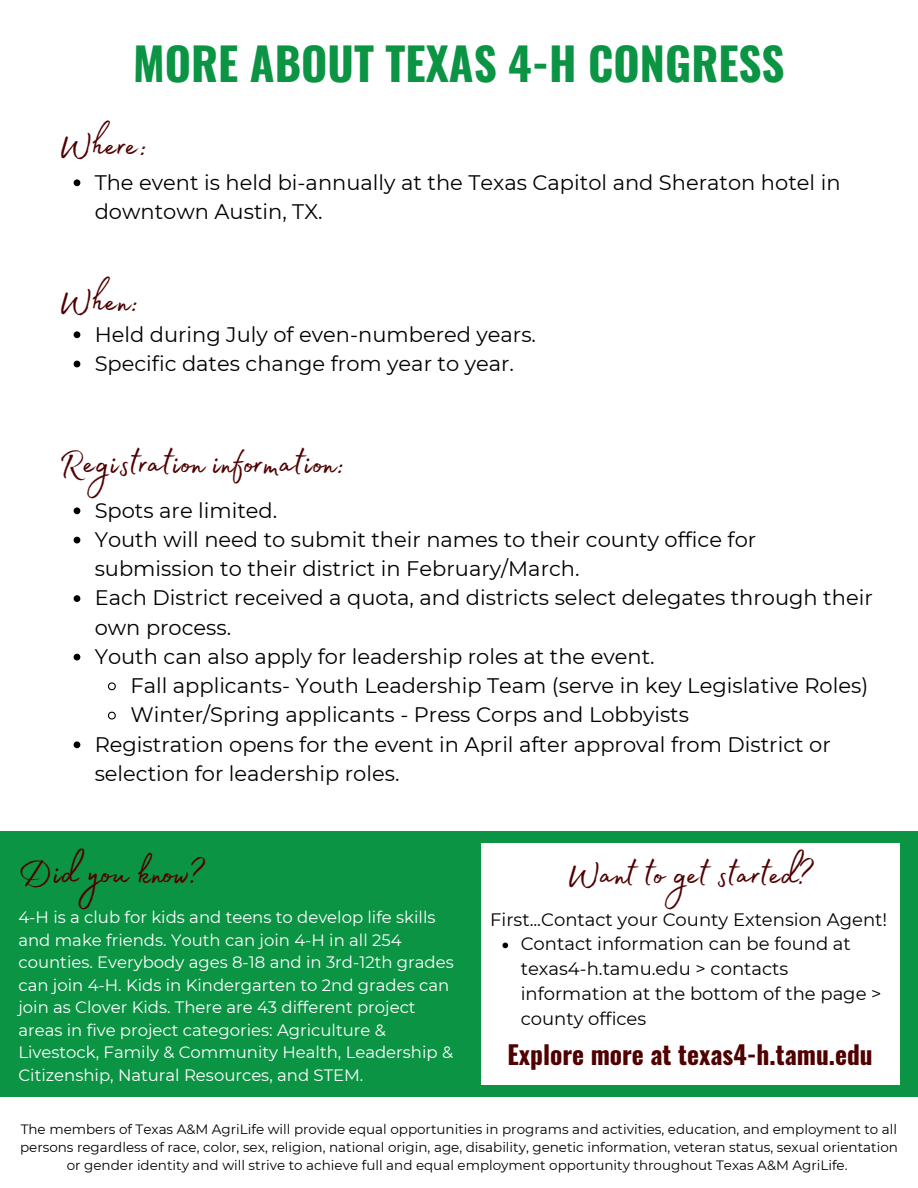
<style>
.page{position:relative;width:918px;height:1188px;background:#fff}
.page>*{position:absolute;margin:0;border:0;box-sizing:border-box;transform-origin:0 0}
.t1{font:45px "Madelyn Fill";color:#500000}
.t2{font:700 45px "Oswald";color:#0b9444}
.t3{font:700 25.5px "Oswald";color:#500000}
.t4{font:21px/29.2px "Montserrat";color:#000}
.t5{font:18px/24.8px "Montserrat";color:#000}
.t6{font:16.5px/22.5px "Montserrat";color:#fff}
.t7{font:13.5px/18px "Montserrat";color:#000;text-align:center}
</style>
<div class="page">
<div style="left:0;top:831px;width:918px;height:265px;background:#0b9444"></div>
<div style="left:481px;top:843px;width:419px;height:242px;background:#fff"></div>
<svg style="left:502px;top:943px;width:6px;height:5px"></svg>
<svg style="left:74px;top:179px;width:6px;height:7px"></svg>
<svg style="left:74px;top:331px;width:6px;height:7px"></svg>
<svg style="left:74px;top:361px;width:6px;height:6px"></svg>
<svg style="left:74px;top:507px;width:6px;height:7px"></svg>
<svg style="left:74px;top:537px;width:6px;height:6px"></svg>
<svg style="left:74px;top:595px;width:6px;height:7px"></svg>
<svg style="left:74px;top:654px;width:6px;height:6px"></svg>
<svg style="left:107px;top:682px;width:9px;height:9px"></svg>
<svg style="left:107px;top:711px;width:9px;height:9px"></svg>
<svg style="left:74px;top:741px;width:6px;height:7px"></svg>
<p class="t2" style="left:133px;top:29px;width:653px">MORE ABOUT TEXAS 4-H CONGRESS</p>
<p class="t1" style="left:59px;top:111px;width:90px">Where:</p>
<p class="t4" style="left:95px;top:167px;width:747px">The event is held bi-annually at the Texas Capitol and Sheraton hotel in downtown Austin, TX.</p>
<p class="t1" style="left:59px;top:267px;width:82px">When:</p>
<p class="t4" style="left:95px;top:319px;width:443px">Held during July of even-numbered years.</p>
<p class="t4" style="left:95px;top:349px;width:421px">Specific dates change from year to year.</p>
<p class="t1" style="left:59px;top:429px;width:288px">Registration information:</p>
<p class="t4" style="left:95px;top:495px;width:184px">Spots are limited.</p>
<p class="t4" style="left:95px;top:525px;width:663px">Youth will need to submit their names to their county office for submission to their district in February/March.</p>
<p class="t4" style="left:95px;top:583px;width:780px">Each District received a quota, and districts select delegates through their own process.</p>
<p class="t4" style="left:95px;top:642px;width:562px">Youth can also apply for leadership roles at the event.</p>
<p class="t4" style="left:130px;top:671px;width:739px">Fall applicants- Youth Leadership Team (serve in key Legislative Roles)</p>
<p class="t4" style="left:130px;top:700px;width:560px">Winter/Spring applicants - Press Corps and Lobbyists</p>
<p class="t4" style="left:95px;top:729px;width:738px">Registration opens for the event in April after approval from District or selection for leadership roles.</p>
<p class="t1" style="left:18px;top:839px;width:188px">Did you know?</p>
<p class="t1" style="left:567px;top:840px;width:248px">Want to get started?</p>
<p class="t5" style="left:490px;top:907px;width:399px">First...Contact your County Extension Agent!</p>
<p class="t5" style="left:521px;top:932px;width:362px">Contact information can be found at texas4-h.tamu.edu &gt; contacts information at the bottom of the page &gt; county offices</p>
<p class="t3" style="left:508px;top:1035px;width:367px">Explore more at texas4-h.tamu.edu</p>
<p class="t6" style="left:18px;top:906px;width:437px">4-H is a club for kids and teens to develop life skills and make friends. Youth can join 4-H in all 254 counties. Everybody ages 8-18 and in 3rd-12th grades can join 4-H. Kids in Kindergarten to 2nd grades can join as Clover Kids. There are 43 different project areas in five project categories: Agriculture &amp; Livestock, Family &amp; Community Health, Leadership &amp; Citizenship, Natural Resources, and STEM.</p>
<p class="t7" style="left:20px;top:1120px;width:879px">The members of Texas A&amp;M AgriLife will provide equal opportunities in programs and activities, education, and employment to all persons regardless of race, color, sex, religion, national origin, age, disability, genetic information, veteran status, sexual orientation or gender identity and will strive to achieve full and equal employment opportunity throughout Texas A&amp;M AgriLife.</p>
</div>
